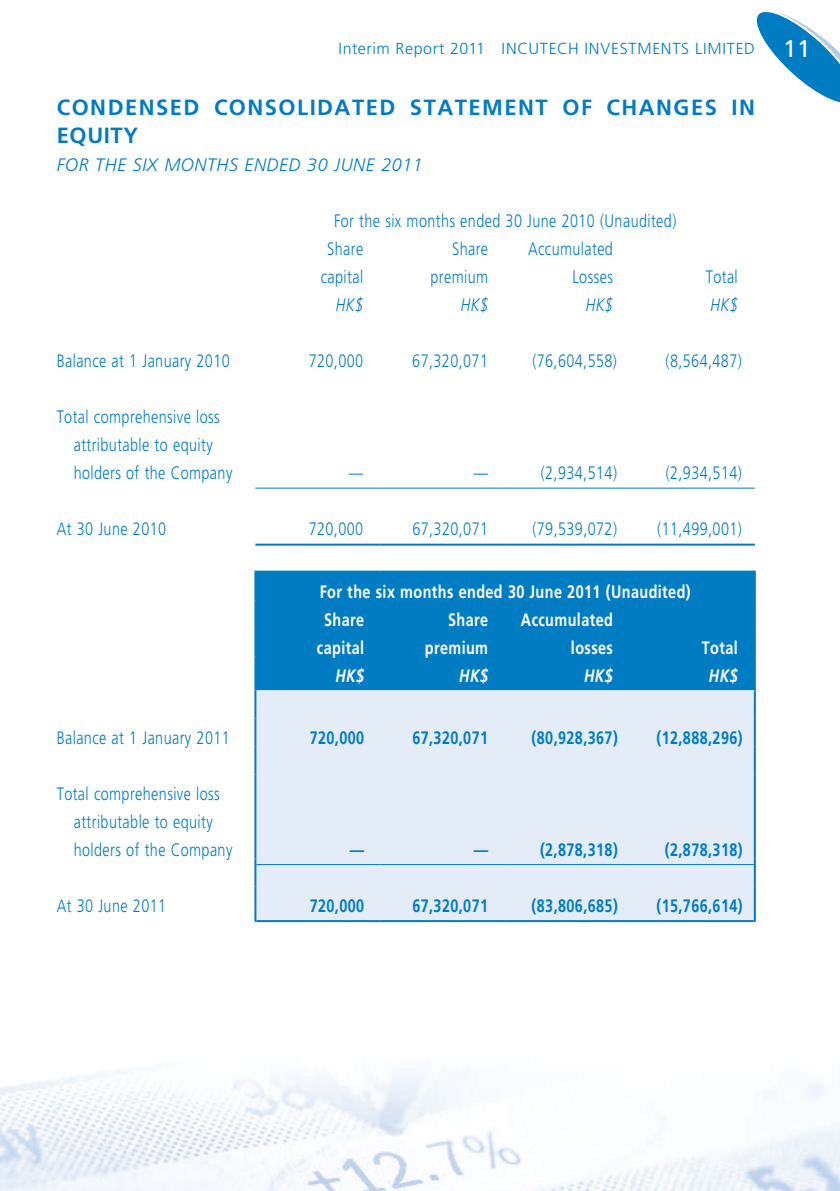
<style>
.page{position:relative;width:840px;height:1191px;background:#fff}
.page>*{position:absolute;margin:0;border:0;box-sizing:border-box;transform-origin:0 0}
.t1{font:700 22px/28px "Frutiger";letter-spacing:.065em;color:#007cc2}
.t2{font:300 18px/28px "Frutiger";letter-spacing:.03em;color:#007cc2;scale:.8 1}
.t3{font:700 18px "Frutiger";letter-spacing:.03em;color:#007cc2;scale:.8 1}
.t4{font:700 18px/28px "Frutiger";letter-spacing:.03em;color:#fff;scale:.8 1}
.t5{font:italic 300 18px "Frutiger";letter-spacing:.03em;color:#007cc2}
.t6{font:italic 300 18px "Frutiger";letter-spacing:.03em;color:#007cc2;scale:.8 1}
.t7{font:italic 700 18px "Frutiger";letter-spacing:.03em;color:#fff;scale:.8 1}
.t8{font:300 16px "Frutiger";letter-spacing:.045em;color:#007cc2}
.s1{font-weight:400;font-size:24px;color:#fff}
</style>
<div class="page">
<svg style="left:756px;top:11px;width:83px;height:91px"></svg>
<img style="left:0;top:1072px;width:839px;height:119px">
<hr style="left:255px;top:487px;width:125px;height:1px;background:#007cc2">
<hr style="left:380px;top:487px;width:125px;height:1px;background:#007cc2">
<hr style="left:505px;top:487px;width:124px;height:1px;background:#007cc2">
<hr style="left:629px;top:487px;width:125px;height:1px;background:#007cc2">
<hr style="left:255px;top:543px;width:125px;height:2px;background:#007cc2">
<hr style="left:380px;top:543px;width:125px;height:2px;background:#007cc2">
<hr style="left:505px;top:543px;width:124px;height:2px;background:#007cc2">
<hr style="left:629px;top:543px;width:125px;height:2px;background:#007cc2">
<div style="left:256px;top:572px;width:497px;height:118px;background:#007cc2"></div>
<div style="left:256px;top:690px;width:497px;height:230px;background:#e4ecf7"></div>
<hr style="left:254px;top:570px;width:126px;height:2px;background:#007cc2">
<hr style="left:254px;top:572px;width:2px;height:28px;background:#007cc2">
<hr style="left:380px;top:570px;width:125px;height:2px;background:#007cc2">
<hr style="left:505px;top:570px;width:124px;height:2px;background:#007cc2">
<hr style="left:629px;top:570px;width:126px;height:2px;background:#007cc2">
<hr style="left:753px;top:572px;width:2px;height:28px;background:#007cc2">
<hr style="left:254px;top:600px;width:2px;height:28px;background:#007cc2">
<hr style="left:753px;top:600px;width:2px;height:28px;background:#007cc2">
<hr style="left:254px;top:628px;width:2px;height:28px;background:#007cc2">
<hr style="left:753px;top:628px;width:2px;height:28px;background:#007cc2">
<hr style="left:254px;top:656px;width:2px;height:34px;background:#007cc2">
<hr style="left:753px;top:656px;width:2px;height:34px;background:#007cc2">
<hr style="left:254px;top:690px;width:2px;height:28px;background:#007cc2">
<hr style="left:753px;top:690px;width:2px;height:28px;background:#007cc2">
<hr style="left:254px;top:718px;width:2px;height:28px;background:#007cc2">
<hr style="left:753px;top:718px;width:2px;height:28px;background:#007cc2">
<hr style="left:254px;top:746px;width:2px;height:28px;background:#007cc2">
<hr style="left:753px;top:746px;width:2px;height:28px;background:#007cc2">
<hr style="left:254px;top:774px;width:2px;height:84px;background:#007cc2">
<hr style="left:753px;top:774px;width:2px;height:84px;background:#007cc2">
<hr style="left:254px;top:858px;width:2px;height:28px;background:#007cc2">
<hr style="left:753px;top:858px;width:2px;height:28px;background:#007cc2">
<hr style="left:254px;top:886px;width:2px;height:35px;background:#007cc2">
<hr style="left:753px;top:886px;width:2px;height:35px;background:#007cc2">
<hr style="left:256px;top:864px;width:124px;height:1px;background:#007cc2">
<hr style="left:380px;top:864px;width:125px;height:1px;background:#007cc2">
<hr style="left:505px;top:864px;width:124px;height:1px;background:#007cc2">
<hr style="left:629px;top:864px;width:124px;height:1px;background:#007cc2">
<hr style="left:256px;top:920px;width:124px;height:2px;background:#007cc2">
<hr style="left:380px;top:920px;width:125px;height:2px;background:#007cc2">
<hr style="left:505px;top:920px;width:124px;height:2px;background:#007cc2">
<hr style="left:629px;top:920px;width:124px;height:2px;background:#007cc2">
<p class="t8" style="left:338px;top:40px;width:473px">Interim Report 2011 INCUTECH INVESTMENTS LIMITED <span class="s1">11</span></p>
<p class="t1" style="left:57px;top:94px;width:699px">CONDENSED CONSOLIDATED STATEMENT OF CHANGES IN<br>EQUITY</p>
<p class="t5" style="left:57px;top:155px;width:367px">FOR THE SIX MONTHS ENDED 30 JUNE 2011</p>
<p class="t2" style="left:327px;top:207px;width:437px;text-indent:7px">For the six months ended 30 June 2010 (Unaudited)<br>Share</p>
<p class="t2" style="left:452px;top:235px;width:47px">Share</p>
<p class="t2" style="left:527px;top:235px;width:108px">Accumulated</p>
<p class="t2" style="left:320px;top:263px;width:55px">capital</p>
<p class="t2" style="left:430px;top:263px;width:74px">premium</p>
<p class="t2" style="left:572px;top:263px;width:52px">Losses</p>
<p class="t2" style="left:705px;top:263px;width:42px">Total</p>
<p class="t6" style="left:336px;top:295px;width:36px">HK$</p>
<p class="t6" style="left:460px;top:295px;width:36px">HK$</p>
<p class="t6" style="left:585px;top:295px;width:36px">HK$</p>
<p class="t6" style="left:710px;top:295px;width:36px">HK$</p>
<p class="t2" style="left:57px;top:347px;width:218px">Balance at 1 January 2010</p>
<p class="t2" style="left:308px;top:347px;width:70px">720,000</p>
<p class="t2" style="left:412px;top:347px;width:96px">67,320,071</p>
<p class="t2" style="left:532px;top:347px;width:107px">(76,604,558)</p>
<p class="t2" style="left:665px;top:347px;width:97px">(8,564,487)</p>
<p class="t2" style="left:74px;top:403px;width:200px;text-indent:-17px">Total comprehensive loss attributable to equity holders of the Company</p>
<p class="t2" style="left:348px;top:459px;width:19px">—</p>
<p class="t2" style="left:473px;top:459px;width:19px">—</p>
<p class="t2" style="left:540px;top:459px;width:97px">(2,934,514)</p>
<p class="t2" style="left:665px;top:459px;width:97px">(2,934,514)</p>
<p class="t2" style="left:57px;top:515px;width:138px">At 30 June 2010</p>
<p class="t2" style="left:308px;top:515px;width:70px">720,000</p>
<p class="t2" style="left:412px;top:515px;width:96px">67,320,071</p>
<p class="t2" style="left:532px;top:515px;width:107px">(79,539,072)</p>
<p class="t2" style="left:657px;top:515px;width:107px">(11,499,001)</p>
<p class="t4" style="left:319px;top:578px;width:465px">For the six months ended 30 June 2011 (Unaudited)<br>Share</p>
<p class="t4" style="left:448px;top:606px;width:52px">Share</p>
<p class="t4" style="left:520px;top:606px;width:117px">Accumulated</p>
<p class="t4" style="left:317px;top:634px;width:61px">capital</p>
<p class="t4" style="left:424px;top:634px;width:81px">premium</p>
<p class="t4" style="left:570px;top:634px;width:54px">losses</p>
<p class="t4" style="left:701px;top:634px;width:47px">Total</p>
<p class="t7" style="left:335px;top:665px;width:38px">HK$</p>
<p class="t7" style="left:459px;top:665px;width:38px">HK$</p>
<p class="t7" style="left:583px;top:665px;width:38px">HK$</p>
<p class="t7" style="left:708px;top:665px;width:38px">HK$</p>
<p class="t2" style="left:57px;top:723px;width:218px">Balance at 1 January 2011</p>
<p class="t3" style="left:309px;top:727px;width:70px">720,000</p>
<p class="t3" style="left:412px;top:727px;width:96px">67,320,071</p>
<p class="t3" style="left:531px;top:727px;width:109px">(80,928,367)</p>
<p class="t3" style="left:656px;top:727px;width:109px">(12,888,296)</p>
<p class="t2" style="left:74px;top:779px;width:200px;text-indent:-17px">Total comprehensive loss attributable to equity holders of the Company</p>
<p class="t3" style="left:349px;top:839px;width:19px">—</p>
<p class="t3" style="left:473px;top:839px;width:19px">—</p>
<p class="t3" style="left:539px;top:839px;width:99px">(2,878,318)</p>
<p class="t3" style="left:664px;top:839px;width:99px">(2,878,318)</p>
<p class="t2" style="left:57px;top:891px;width:138px">At 30 June 2011</p>
<p class="t3" style="left:309px;top:895px;width:70px">720,000</p>
<p class="t3" style="left:412px;top:895px;width:96px">67,320,071</p>
<p class="t3" style="left:531px;top:895px;width:109px">(83,806,685)</p>
<p class="t3" style="left:656px;top:895px;width:109px">(15,766,614)</p>
</div>
